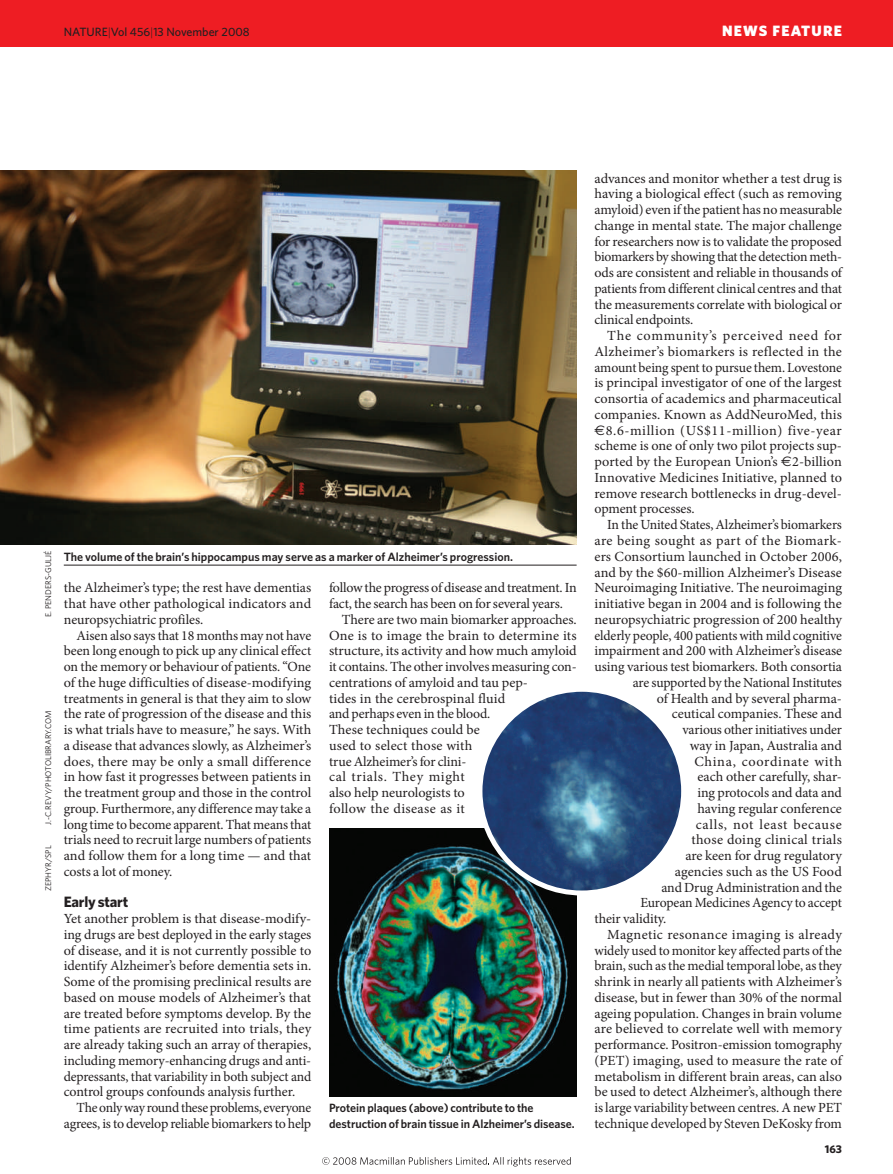
<style>
.page{position:relative;width:893px;height:1174px;background:#fff}
.page>*{position:absolute;margin:0;border:0;box-sizing:border-box;transform-origin:0 0}
.t1{font:900 15px "Whitney";letter-spacing:.075em;color:#fff}
.t2{font:700 15px "Whitney";letter-spacing:-.015em;color:#231f20}
.t3{font:13.95px/15.8px "Minion Pro";letter-spacing:-.005em;color:#231f20;text-align:justify}
.t4{font:13.95px "Minion Pro";letter-spacing:.025em;color:#231f20}
.t5{font:13.95px "Minion Pro";letter-spacing:.015em;color:#231f20}
.t6{font:13.95px "Minion Pro";letter-spacing:.045em;color:#231f20}
.t7{font:13.95px "Minion Pro";letter-spacing:.02em;color:#231f20}
.t8{font:13.95px "Minion Pro";letter-spacing:.04em;color:#231f20}
.t9{font:600 12px/15.8px "Whitney";letter-spacing:-.005em;color:#231f20}
.t10{font:500 12px "Whitney";color:#231f20}
.t11{font:700 11.25px "Whitney";color:#231f20}
.t12{font:8.25px "Whitney";color:#231f20}
.s1{font-weight:300}
.s2{font-family:"Euro Sans"}
</style>
<div class="page">
<img style="left:0;top:170px;width:577px;height:375px">
<img style="left:329px;top:828px;width:247px;height:268px">
<img style="left:480px;top:689px;width:204px;height:204px;border-radius:50%">
<div style="left:477px;top:687px;width:209px;height:208px;border:5px solid #fff;border-radius:50%"></div>
<hr style="left:64px;top:565px;width:513px;height:1px;background:#231f20">
<div style="left:0;top:0;width:893px;height:47px;background:#ee1d23"></div>
<svg style="left:322px;top:1157px;width:249px;height:9px"></svg>
<p class="t10" style="left:64px;top:27px;width:187px">NATURE<span class="s1">|</span>Vol 456<span class="s1">|</span>13 November 2008</p>
<p class="t1" style="left:722px;top:25px;width:121px">NEWS FEATURE</p>
<p class="t12" style="left:45px;top:617px;width:68px;rotate:-90deg">E. PENDERS-GULJÉ</p>
<p class="t12" style="left:45px;top:824px;width:116px;rotate:-90deg">J.-C.REVY/PHOTOLIBRARY.COM</p>
<p class="t12" style="left:45px;top:891px;width:47px;rotate:-90deg">ZEPHYR/SPL</p>
<p class="t9" style="left:64px;top:549px;width:451px">The volume of the brain’s hippocampus may serve as a marker of Alzheimer’s progression.</p>
<p class="t3" style="left:64px;top:581px;width:249px">the Alzheimer’s type; the rest have dementias that have other pathological indicators and neuropsychiatric profiles.</p>
<p class="t3" style="left:64px;top:628px;width:249px;text-indent:13px">Aisen also says that 18 months may not have been long enough to pick up any clinical effect on the memory or behaviour of patients. “One of the huge difficulties of disease-modifying treatments in general is that they aim to slow the rate of progression of the disease and this is what trials have to measure,” he says. With a disease that advances slowly, as Alzheimer’s does, there may be only a small difference in how fast it progresses between patients in the treatment group and those in the control group. Furthermore, any difference may take a long time to become apparent. That means that trials need to recruit large numbers of patients and follow them for a long time — and that costs a lot of money.</p>
<p class="t2" style="left:64px;top:896px;width:66px">Early start</p>
<p class="t3" style="left:64px;top:912px;width:249px">Yet another problem is that disease-modify&shy;ing drugs are best deployed in the early stages of disease, and it is not currently possible to identify Alzheimer’s before dementia sets in.<br>Some of the promising preclinical results are based on mouse models of Alzheimer’s that are treated before symptoms develop. By the time patients are recruited into trials, they are already taking such an array of therapies, including memory-enhancing drugs and anti&shy;depressants, that variability in both subject and control groups confounds analysis further.</p>
<p class="t3" style="left:64px;top:1101px;width:249px;text-align:right">The only way round these problems, everyone agrees, is to develop reliable biomarkers to help</p>
<p class="t3" style="left:329px;top:581px;width:249px">follow the progress of disease and treatment. In</p>
<p class="t3" style="left:329px;top:597px;width:235px">fact, the search has been on for several years.</p>
<p class="t3" style="left:342px;top:612px;width:236px">There are two main biomarker approaches.</p>
<p class="t5" style="left:329px;top:629px;width:249px">One is to image the brain to determine its</p>
<p class="t3" style="left:329px;top:644px;width:249px">structure, its activity and how much amyloid</p>
<p class="t3" style="left:329px;top:660px;width:249px">it contains. The other involves measuring con-</p>
<p class="t3" style="left:329px;top:675px;width:200px">centrations of amyloid and tau pep-</p>
<p class="t3" style="left:329px;top:691px;width:178px">tides in the cerebrospinal fluid</p>
<p class="t3" style="left:329px;top:707px;width:163px">and perhaps even in the blood.</p>
<p class="t3" style="left:329px;top:723px;width:152px">These techniques could be</p>
<p class="t5" style="left:329px;top:740px;width:145px">used to select those with</p>
<p class="t3" style="left:329px;top:754px;width:139px">true Alzheimer’s for clini-</p>
<p class="t8" style="left:329px;top:771px;width:137px">cal trials. They might</p>
<p class="t3" style="left:329px;top:786px;width:137px">also help neurologists to</p>
<p class="t4" style="left:329px;top:803px;width:137px">follow the disease as it</p>
<p class="t9" style="left:329px;top:1101px;width:247px">Protein plaques (above) contribute to the destruction of brain tissue in Alzheimer’s disease.</p>
<p class="t3" style="left:594px;top:171px;width:249px">advances and monitor whether a test drug is having a biological effect (such as removing amyloid) even if the patient has no measurable change in mental state. The major challenge for researchers now is to validate the proposed biomarkers by showing that the detection meth&shy;ods are consistent and reliable in thousands of patients from different clinical centres and that the measurements correlate with biological or clinical endpoints.</p>
<p class="t3" style="left:594px;top:329px;width:249px;text-indent:13px">The community’s perceived need for Alzheimer’s biomarkers is reflected in the amount being spent to pursue them. Lovestone is principal investigator of one of the largest consortia of academics and pharmaceutical companies. Known as AddNeuroMed, this <span class="s2">€</span>8.6-million (US$11-million) five-year scheme is one of only two pilot projects sup&shy;ported by the European Union’s <span class="s2">€</span>2-billion Innovative Medicines Initiative, planned to remove research bottlenecks in drug-devel&shy;opment processes.</p>
<p class="t3" style="left:607px;top:518px;width:236px">In the United States, Alzheimer’s biomarkers</p>
<p class="t4" style="left:594px;top:535px;width:249px">are being sought as part of the Biomark-</p>
<p class="t3" style="left:594px;top:549px;width:249px">ers Consortium launched in October 2006,</p>
<p class="t3" style="left:594px;top:565px;width:249px">and by the $60-million Alzheimer’s Disease</p>
<p class="t3" style="left:594px;top:581px;width:249px">Neuroimaging Initiative. The neuroimaging</p>
<p class="t3" style="left:594px;top:597px;width:249px">initiative began in 2004 and is following the</p>
<p class="t3" style="left:594px;top:612px;width:249px">neuropsychiatric progression of 200 healthy</p>
<p class="t3" style="left:594px;top:628px;width:249px">elderly people, 400 patients with mild cognitive</p>
<p class="t3" style="left:594px;top:644px;width:249px">impairment and 200 with Alzheimer’s disease</p>
<p class="t3" style="left:594px;top:660px;width:249px">using various test biomarkers. Both consortia</p>
<p class="t3" style="left:633px;top:675px;width:211px">are supported by the National Institutes</p>
<p class="t3" style="left:657px;top:691px;width:187px">of Health and by several pharma-</p>
<p class="t3" style="left:672px;top:707px;width:172px">ceutical companies. These and</p>
<p class="t3" style="left:682px;top:723px;width:161px">various other initiatives under</p>
<p class="t3" style="left:690px;top:738px;width:154px">way in Japan, Australia and</p>
<p class="t6" style="left:694px;top:755px;width:149px">China, coordinate with</p>
<p class="t3" style="left:697px;top:770px;width:146px">each other carefully, shar-</p>
<p class="t3" style="left:697px;top:786px;width:146px">ing protocols and data and</p>
<p class="t3" style="left:697px;top:801px;width:146px">having regular conference</p>
<p class="t6" style="left:696px;top:818px;width:148px">calls, not least because</p>
<p class="t7" style="left:691px;top:834px;width:152px">those doing clinical trials</p>
<p class="t3" style="left:685px;top:849px;width:158px">are keen for drug regulatory</p>
<p class="t3" style="left:675px;top:864px;width:169px">agencies such as the US Food</p>
<p class="t3" style="left:661px;top:880px;width:182px">and Drug Administration and the</p>
<p class="t3" style="left:640px;top:896px;width:203px">European Medicines Agency to accept</p>
<p class="t3" style="left:594px;top:912px;width:73px">their validity.</p>
<p class="t4" style="left:607px;top:929px;width:236px">Magnetic resonance imaging is already</p>
<p class="t3" style="left:594px;top:943px;width:249px">widely used to monitor key affected parts of the</p>
<p class="t3" style="left:594px;top:959px;width:249px">brain, such as the medial temporal lobe, as they</p>
<p class="t3" style="left:594px;top:975px;width:249px">shrink in nearly all patients with Alzheimer’s</p>
<p class="t3" style="left:594px;top:990px;width:249px">disease, but in fewer than 30% of the normal</p>
<p class="t3" style="left:594px;top:1006px;width:249px">ageing population. Changes in brain volume</p>
<p class="t3" style="left:594px;top:1022px;width:249px">are believed to correlate well with memory</p>
<p class="t3" style="left:594px;top:1038px;width:249px">performance. Positron-emission tomography</p>
<p class="t3" style="left:594px;top:1053px;width:249px">(PET) imaging, used to measure the rate of</p>
<p class="t3" style="left:594px;top:1069px;width:249px">metabolism in different brain areas, can also</p>
<p class="t3" style="left:594px;top:1085px;width:249px">be used to detect Alzheimer’s, although there</p>
<p class="t3" style="left:594px;top:1101px;width:249px">is large variability between centres. A new PET</p>
<p class="t3" style="left:594px;top:1116px;width:249px">technique developed by Steven DeKosky from</p>
<p class="t11" style="left:825px;top:1144px;width:19px">163</p>
</div>
